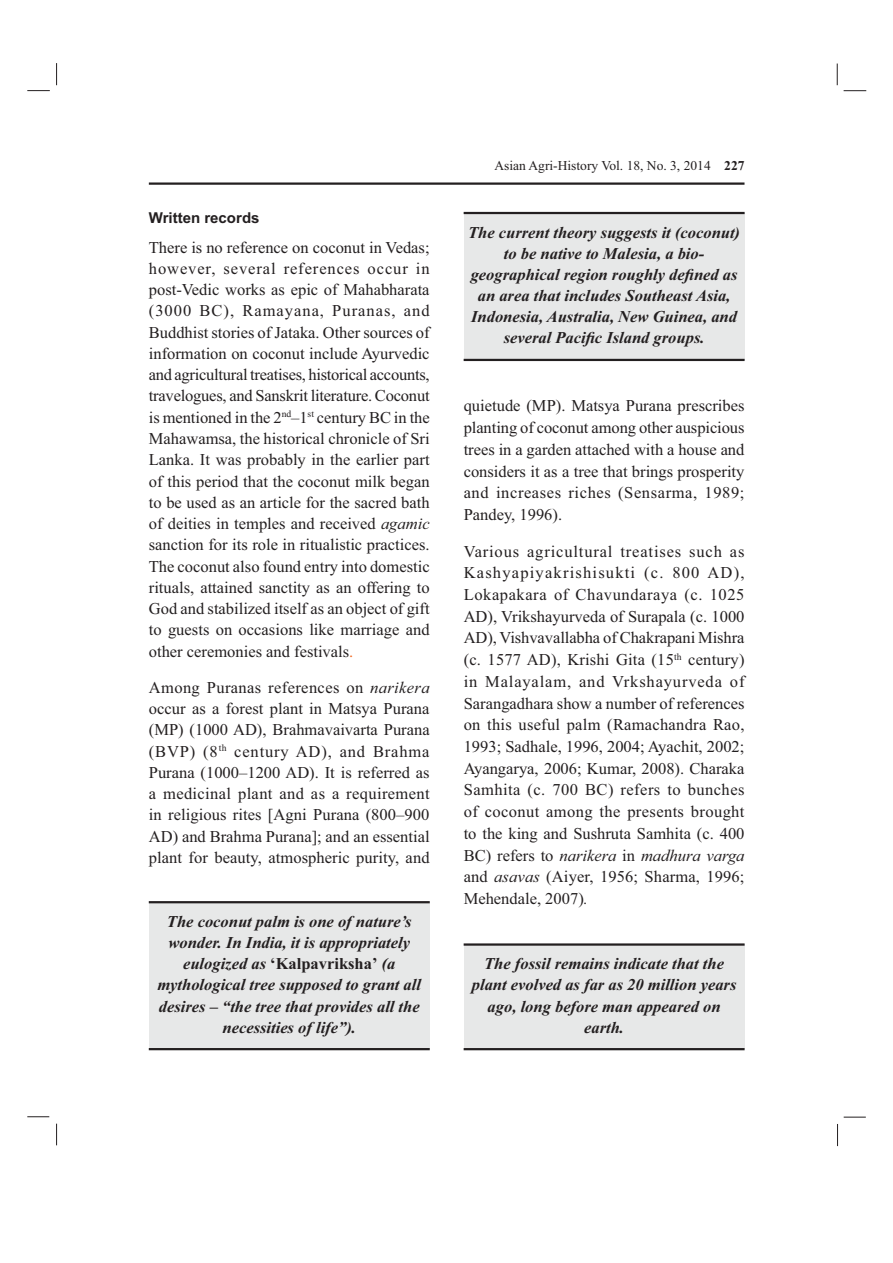
<style>
.page{position:relative;width:893px;height:1263px;background:#fff}
.page>*{position:absolute;margin:0;border:0;box-sizing:border-box;transform-origin:0 0}
.t1{font:16.5px/21.3px "Times New Roman";color:#231f20;text-align:justify}
.t2{font:italic 700 16.5px/21.1px "Times New Roman";color:#231f20;text-align:center}
.t3{font:700 15px "Arial";color:#231f20}
.t4{font:13.5px "Times New Roman";color:#231f20}
.s1{font-style:italic}
.s2{color:#f26821}
.s3{font-style:normal}
.s4{font-weight:700}
</style>
<div class="page">
<svg style="left:56px;top:63px;width:1px;height:22px"></svg>
<svg style="left:27px;top:90px;width:23px;height:1px"></svg>
<svg style="left:56px;top:1124px;width:1px;height:21px"></svg>
<svg style="left:27px;top:1116px;width:22px;height:1px"></svg>
<svg style="left:837px;top:1124px;width:1px;height:22px"></svg>
<svg style="left:843px;top:1117px;width:22px;height:1px"></svg>
<svg style="left:836px;top:64px;width:1px;height:21px"></svg>
<svg style="left:843px;top:90px;width:23px;height:1px"></svg>
<hr style="left:149px;top:182px;width:595px;height:3px;background:#231f20">
<div style="left:149px;top:902px;width:281px;height:147px;background:#e7e8e8"></div>
<hr style="left:149px;top:901px;width:281px;height:2px;background:#231f20">
<hr style="left:149px;top:1048px;width:281px;height:2px;background:#231f20">
<div style="left:463px;top:945px;width:281px;height:104px;background:#e7e8e8"></div>
<hr style="left:463px;top:943px;width:281px;height:3px;background:#231f20">
<hr style="left:463px;top:1048px;width:281px;height:2px;background:#231f20">
<div style="left:463px;top:213px;width:281px;height:147px;background:#e7e8e8"></div>
<hr style="left:463px;top:212px;width:281px;height:2px;background:#231f20">
<hr style="left:463px;top:359px;width:281px;height:2px;background:#231f20">
<p class="t3" style="left:149px;top:212px;width:112px">Written records</p>
<p class="t1" style="left:149px;top:238px;width:282px">There is no reference on coconut in Vedas; however, several references occur in post-Vedic works as epic of Mahabharata (3000 BC), Ramayana, Puranas, and Buddhist stories of Jataka. Other sources of information on coconut include Ayurvedic and agricultural treatises, historical accounts, travelogues, and Sanskrit literature. Coconut is mentioned in the 2<sup>nd</sup>–1<sup>st</sup> century BC in the Mahawamsa, the historical chronicle of Sri Lanka. It was probably in the earlier part of this period that the coconut milk began to be used as an article for the sacred bath of deities in temples and received <span class="s1">agamic </span>sanction for its role in ritualistic practices.<br>The coconut also found entry into domestic rituals, attained sanctity as an offering to God and stabilized itself as an object of gift to guests on occasions like marriage and other ceremonies and festivals<span class="s2">.</span></p>
<p class="t1" style="left:149px;top:678px;width:282px">Among Puranas references on <span class="s1">narikera </span>occur as a forest plant in Matsya Purana (MP) (1000 AD), Brahmavaivarta Purana (BVP) (8<sup>th</sup> century AD), and Brahma Purana (1000–1200 AD). It is referred as a medicinal plant and as a requirement in religious rites [Agni Purana (800–900<br>AD) and Brahma Purana]; and an essential plant for beauty, atmospheric purity, and</p>
<p class="t2" style="left:157px;top:913px;width:265px">The coconut palm is one of nature’s wonder. In India, it is appropriately eulogized as <span class="s3">‘Kalpavriksha’</span> (a mythological tree supposed to grant all desires – “the tree that provides all the necessities of life”).</p>
<p class="t4" style="left:494px;top:160px;width:252px">Asian Agri-History Vol. 18, No. 3, 2014 <span class="s4">227</span></p>
<p class="t2" style="left:468px;top:223px;width:273px">The current theory suggests it (coconut) to be native to Malesia, a bio&shy;geographical region roughly defined as an area that includes Southeast Asia, Indonesia, Australia, New Guinea, and several Pacific Island groups.</p>
<p class="t1" style="left:463px;top:397px;width:282px;line-height:21.8px">quietude (MP). Matsya Purana prescribes planting of coconut among other auspicious trees in a garden attached with a house and considers it as a tree that brings prosperity and increases riches (Sensarma, 1989; Pandey, 1996).</p>
<p class="t1" style="left:463px;top:542px;width:282px;line-height:21.8px">Various agricultural treatises such as Kashyapiyakrishisukti (c. 800 AD), Lokapakara of Chavundaraya (c. 1025<br>AD), Vrikshayurveda of Surapala (c. 1000<br>AD), Vishvavallabha of Chakrapani Mishra (c. 1577 AD), Krishi Gita (15<sup>th</sup> century) in Malayalam, and Vrkshayurveda of Sarangadhara show a number of references on this useful palm (Ramachandra Rao, 1993; Sadhale, 1996, 2004; Ayachit, 2002; Ayangarya, 2006; Kumar, 2008). Charaka Samhita (c. 700 BC) refers to bunches of coconut among the presents brought to the king and Sushruta Samhita (c. 400<br>BC) refers to <span class="s1">narikera</span> in <span class="s1">madhura varga </span>and <span class="s1">asavas</span> (Aiyer, 1956; Sharma, 1996; Mehendale, 2007)<span class="s1">.</span></p>
<p class="t2" style="left:472px;top:955px;width:266px">The fossil remains indicate that the plant evolved as far as 20 million years ago, long before man appeared on earth.</p>
</div>
